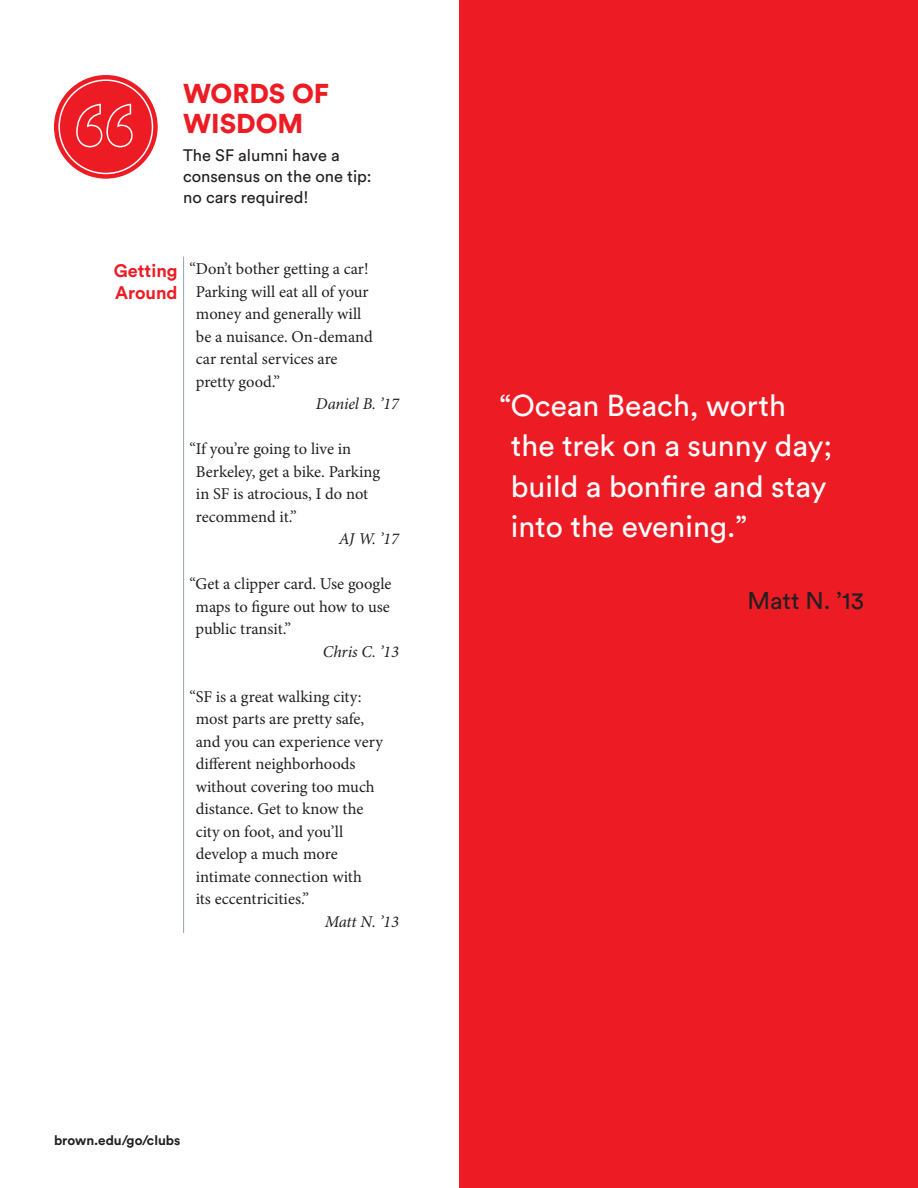
<style>
.page{position:relative;width:918px;height:1188px;background:#fff}
.page>*{position:absolute;margin:0;border:0;box-sizing:border-box;transform-origin:0 0}
.Extra_large_quote{font:30px/40.5px "Circular Std";color:#fff}
.Title{font:900 27px/30px "Circular Std";color:#ed1c24}
.Extra_large_attribut{font:24px "Circular Std";color:#231f20}
.Name_of_vendor{font:700 18px/21.6px "Circular Std";color:#ed1c24}
.quote{font:16.5px/22.5px "Minion Pro";color:#231f20}
.Subhead{font:16.5px/21px "Circular Std";color:#231f20}
.Attribution{font:italic 16.5px "Minion Pro";color:#231f20}
.t1{font:700 13.5px "Circular Std";color:#231f20}
</style>
<div class="page">
<div style="left:55px;top:76px;width:102px;height:102px;background:#ed1c24;border-radius:50%"></div>
<div style="left:54px;top:75px;width:104px;height:104px;border:2px solid #ed1c24;border-radius:50%"></div>
<div style="left:58px;top:79px;width:95px;height:95px;border:2px solid #fff;border-radius:50%"></div>
<div style="left:459px;top:0;width:459px;height:1188px;background:#ed1c24"></div>
<svg style="left:76px;top:103px;width:57px;height:45px"></svg>
<hr style="left:183px;top:256px;width:1px;height:677px;background:#97a3ae">
<p class="Title" style="left:183px;top:78px;width:148px">WORDS OF<br>WISDOM</p>
<p class="Subhead" style="left:183px;top:144px;width:190px">The SF alumni have a consensus on the one tip: no cars required!</p>
<p class="Name_of_vendor" style="left:114px;top:260px;width:65px">Getting<br>Around</p>
<p class="quote" style="left:196px;top:258px;width:178px;text-indent:-6px">“Don’t bother getting a car!<br>Parking will eat all of your money and generally will be a nuisance. On-demand car rental services are pretty good.”</p>
<p class="Attribution" style="left:316px;top:394px;width:85px">Daniel B. ’17</p>
<p class="quote" style="left:196px;top:438px;width:186px;text-indent:-6px">“If you’re going to live in<br>Berkeley, get a bike. Parking in SF is atrocious, I do not recommend it.”</p>
<p class="Attribution" style="left:339px;top:529px;width:62px">AJ W. ’17</p>
<p class="quote" style="left:196px;top:573px;width:198px;text-align:justify;text-indent:-6px">“Get a clipper card. Use google maps to figure out how to use public transit.”</p>
<p class="Attribution" style="left:323px;top:642px;width:78px">Chris C. ’13</p>
<p class="quote" style="left:196px;top:686px;width:189px;text-indent:-6px">“SF is a great walking city: most parts are pretty safe, and you can experience very different neighborhoods without covering too much distance. Get to know the city on foot, and you’ll develop a much more intimate connection with<br>its eccentricities.”</p>
<p class="Attribution" style="left:325px;top:912px;width:76px">Matt N. ’13</p>
<p class="t1" style="left:54px;top:1131px;width:128px">brown.edu/go/clubs</p>
<p class="Extra_large_quote" style="left:511px;top:385px;width:323px;text-indent:-11px">“Ocean Beach, worth the trek on a sunny day; build a bonfire and stay into the evening.”</p>
<p class="Extra_large_attribut" style="left:747px;top:586px;width:118px">Matt N. ’13</p>
</div>
